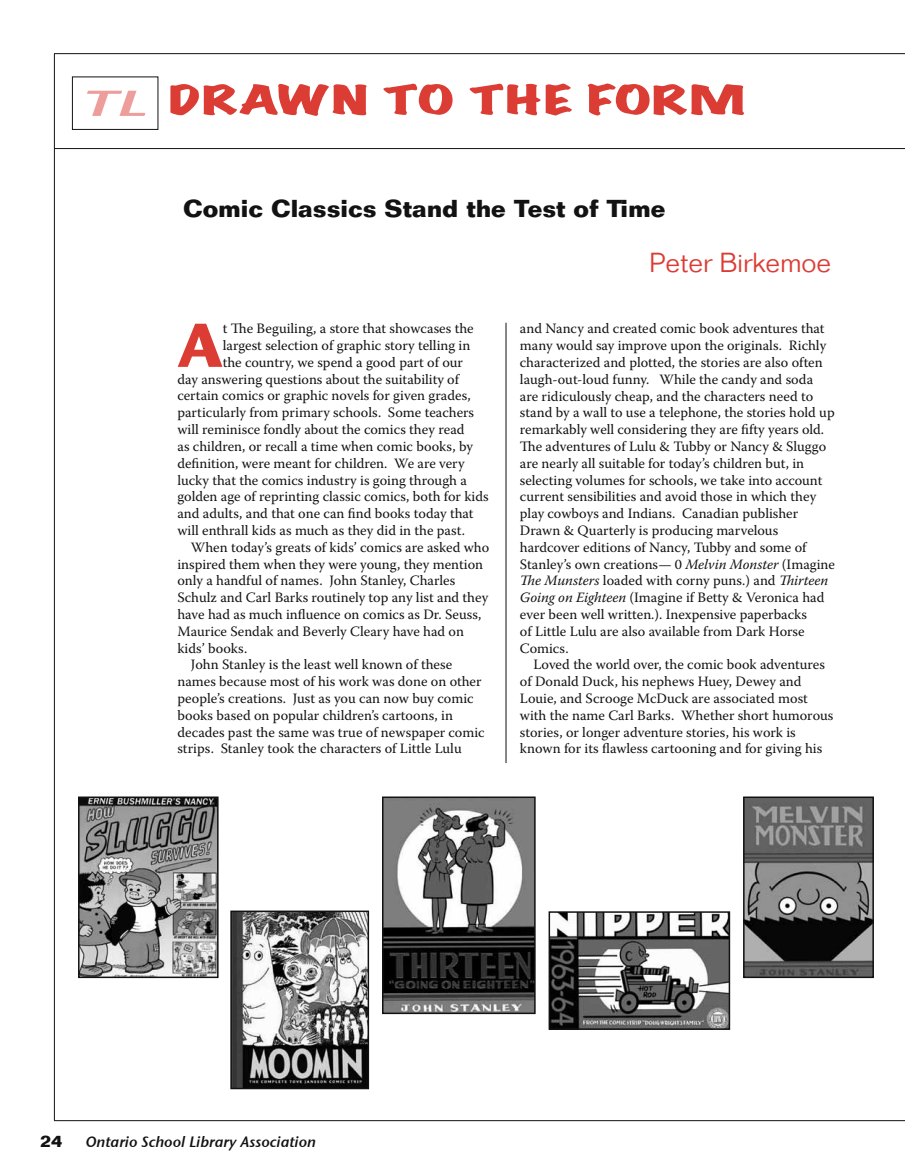
<style>
.page{position:relative;width:905px;height:1175px;background:#fff}
.page>*{position:absolute;margin:0;border:0;box-sizing:border-box;transform-origin:0 0}
.t1{font:700 61.65px "Stone Sans ITC";color:#db3d35}
.t2{font:expanded 36px "Marker Felt";letter-spacing:.03em;color:#db3d35;scale:1.65 1}
.t3{font:300 27px "Folio Std";color:#db3d35}
.t4{font:700 24px "Folio Std";color:#121212}
.t5{font:700 16.5px "Folio Std";color:#121212}
.t6{font:15px "Stone Sans Sem ITCTT Semi Ita";color:#121212}
.t7{font:14.25px/16.8px "Warnock Pro";color:#121212}
.s1{font-family:"Stone Sans Sem ITCTT Semi Ita";font-stretch:normal;color:#ed9e9a}
.s2{font-style:italic}
</style>
<div class="page">
<hr style="left:54px;top:54px;width:1px;height:1066px;background:#121212">
<hr style="left:54px;top:53px;width:850px;height:1px;background:#121212">
<hr style="left:54px;top:1120px;width:850px;height:1px;background:#121212">
<div style="left:72px;top:76px;width:86px;height:54px;border:1px solid #121212"></div>
<hr style="left:54px;top:148px;width:850px;height:1px;background:#121212">
<hr style="left:505px;top:323px;width:1px;height:440px;background:#121212">
<img style="left:385px;top:799px;width:147px;height:212px">
<div style="left:382px;top:796px;width:153px;height:218px;border:2px solid #121212"></div>
<img style="left:746px;top:799px;width:124px;height:176px">
<div style="left:743px;top:796px;width:130px;height:182px;border:2px solid #121212"></div>
<img style="left:233px;top:913px;width:133px;height:173px">
<div style="left:230px;top:910px;width:139px;height:179px;border:2px solid #121212"></div>
<img style="left:551px;top:914px;width:176px;height:112px">
<div style="left:548px;top:911px;width:182px;height:118px;border:2px solid #121212"></div>
<img style="left:81px;top:799px;width:134px;height:176px">
<div style="left:78px;top:796px;width:140px;height:182px;border:2px solid #121212"></div>
<h2 class="t2" style="left:83px;top:73px;width:402px"><span class="s1">TL</span> DRAWN TO THE FORM</h2>
<h3 class="t4" style="left:183px;top:193px;width:484px">Comic Classics Stand the Test of Time</h3>
<h1 class="t1" style="left:177px;top:290px;width:47px">A</h1>
<p class="t7" style="left:223px;top:320px;width:252px">t The Beguiling, a store that showcases the</p>
<p class="t7" style="left:223px;top:337px;width:249px">largest selection of graphic story telling in</p>
<p class="t7" style="left:223px;top:353px;width:242px">the country, we spend a good part of our</p>
<p class="t7" style="left:177px;top:370px;width:283px">day answering questions about the suitability of</p>
<p class="t7" style="left:177px;top:387px;width:295px">certain comics or graphic novels for given grades,</p>
<p class="t7" style="left:177px;top:404px;width:298px">particularly from primary schools. Some teachers</p>
<p class="t7" style="left:177px;top:421px;width:288px">will reminisce fondly about the comics they read</p>
<p class="t7" style="left:177px;top:437px;width:297px">as children, or recall a time when comic books, by</p>
<p class="t7" style="left:177px;top:454px;width:289px">definition, were meant for children. We are very</p>
<p class="t7" style="left:177px;top:471px;width:291px">lucky that the comics industry is going through a</p>
<p class="t7" style="left:177px;top:488px;width:313px">golden age of reprinting classic comics, both for kids</p>
<p class="t7" style="left:177px;top:505px;width:298px">and adults, and that one can find books today that</p>
<p class="t7" style="left:177px;top:521px;width:289px">will enthrall kids as much as they did in the past.</p>
<p class="t7" style="left:191px;top:538px;width:300px">When today’s greats of kids’ comics are asked who</p>
<p class="t7" style="left:177px;top:555px;width:307px">inspired them when they were young, they mention</p>
<p class="t7" style="left:177px;top:572px;width:279px">only a handful of names. John Stanley, Charles</p>
<p class="t7" style="left:177px;top:589px;width:312px">Schulz and Carl Barks routinely top any list and they</p>
<p class="t7" style="left:177px;top:605px;width:305px">have had as much influence on comics as Dr. Seuss,</p>
<p class="t7" style="left:177px;top:622px;width:288px">Maurice Sendak and Beverly Cleary have had on</p>
<p class="t7" style="left:177px;top:639px;width:71px">kids’ books.</p>
<p class="t7" style="left:191px;top:656px;width:263px">John Stanley is the least well known of these</p>
<p class="t7" style="left:177px;top:673px;width:306px">names because most of his work was done on other</p>
<p class="t7" style="left:177px;top:689px;width:298px">people’s creations. Just as you can now buy comic</p>
<p class="t7" style="left:177px;top:706px;width:277px">books based on popular children’s cartoons, in</p>
<p class="t7" style="left:177px;top:723px;width:309px">decades past the same was true of newspaper comic</p>
<p class="t7" style="left:177px;top:740px;width:286px">strips. Stanley took the characters of Little Lulu</p>
<h3 class="t3" style="left:649px;top:246px;width:184px">Peter Birkemoe</h3>
<p class="t7" style="left:520px;top:320px;width:316px">and Nancy and created comic book adventures that many would say improve upon the originals. Richly characterized and plotted, the stories are also often laugh-out-loud funny. While the candy and soda are ridiculously cheap, and the characters need to stand by a wall to use a telephone, the stories hold up remarkably well considering they are fifty years old.<br>The adventures of Lulu &amp; Tubby or Nancy &amp; Sluggo are nearly all suitable for today’s children but, in selecting volumes for schools, we take into account current sensibilities and avoid those in which they play cowboys and Indians. Canadian publisher Drawn &amp; Quarterly is producing marvelous hardcover editions of Nancy, Tubby and some of Stanley’s own creations— 0 <span class="s2">Melvin Monster</span> (Imagine <span class="s2">The Munsters</span> loaded with corny puns.) and <span class="s2">Thirteen Going on Eighteen</span> (Imagine if Betty &amp; Veronica had ever been well written.). Inexpensive paperbacks<br>of Little Lulu are also available from Dark Horse Comics.</p>
<p class="t7" style="left:520px;top:656px;width:315px;text-indent:13px">Loved the world over, the comic book adventures of Donald Duck, his nephews Huey, Dewey and Louie, and Scrooge McDuck are associated most with the name Carl Barks. Whether short humorous stories, or longer adventure stories, his work is known for its flawless cartooning and for giving his</p>
<p class="t5" style="left:40px;top:1130px;width:24px">24</p>
<p class="t6" style="left:86px;top:1129px;width:232px">Ontario School Library Association</p>
</div>
